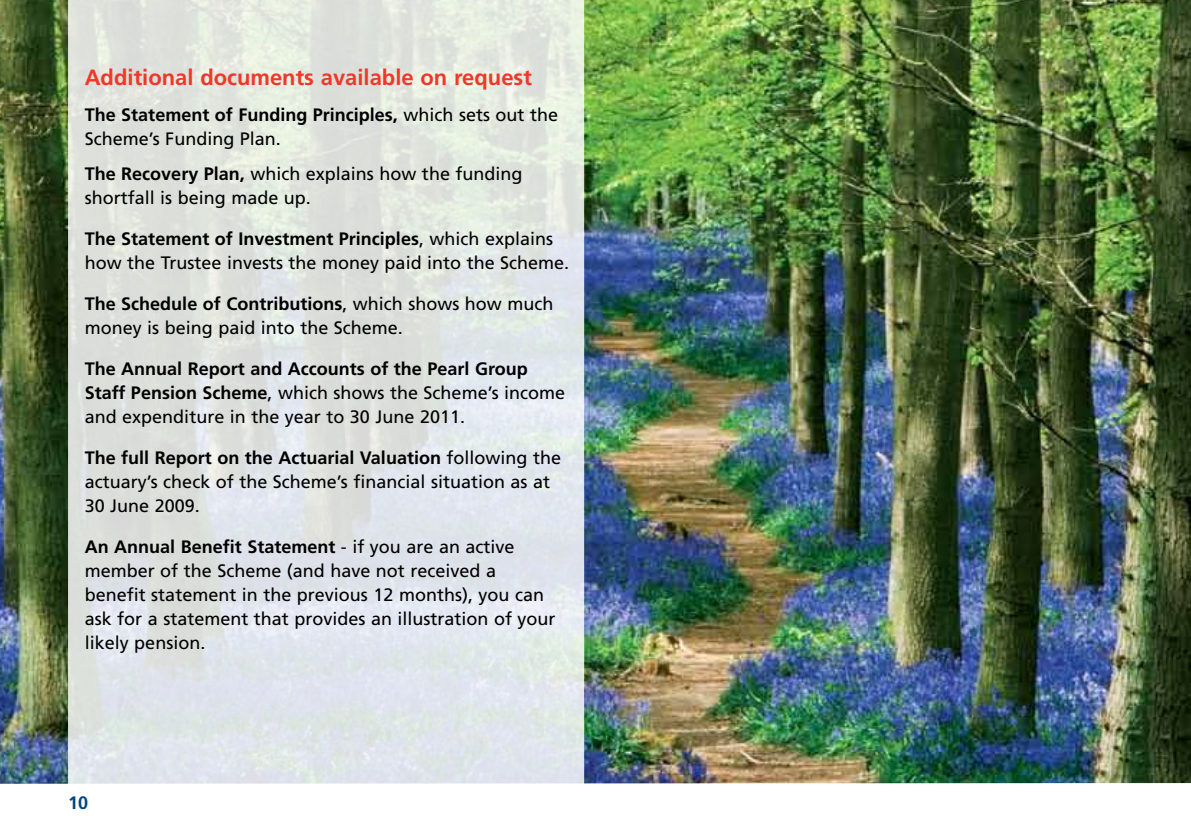
<style>
.page{position:relative;width:1191px;height:840px;background:#fff}
.page>*{position:absolute;margin:0;border:0;box-sizing:border-box;transform-origin:0 0}
.t1{font:700 22px "Frutiger";color:#ef3829}
.t2{font:18px/24px "Frutiger";color:#000}
.t3{font:700 18px "Frutiger";color:#00467f}
.s1{font-weight:700}
</style>
<div class="page">
<img style="left:0;top:0;width:1191px;height:389px">
<svg style="left:68px;top:0;width:516px;height:389px;fill:#dfe3dd"></svg>
<img style="left:0;top:389px;width:1191px;height:395px">
<p class="t1" style="left:85px;top:65px;width:449px">Additional documents available on request</p>
<p class="t2" style="left:85px;top:102px;width:475px"><span class="s1">The Statement of Funding Principles,</span> which sets out the<br>Scheme’s Funding Plan.</p>
<p class="t2" style="left:85px;top:161px;width:439px"><span class="s1">The Recovery Plan,</span> which explains how the funding shortfall is being made up.</p>
<p class="t2" style="left:85px;top:226px;width:486px"><span class="s1">The Statement of Investment Principles</span>, which explains how the Trustee invests the money paid into the Scheme.</p>
<p class="t2" style="left:85px;top:291px;width:470px"><span class="s1">The Schedule of Contributions</span>, which shows how much money is being paid into the Scheme.</p>
<p class="t2" style="left:85px;top:356px;width:482px"><span class="s1">The Annual Report and Accounts of the Pearl Group<br>Staff Pension Scheme</span>, which shows the Scheme’s income and expenditure in the year to 30 June 2011.</p>
<p class="t2" style="left:85px;top:445px;width:478px"><span class="s1">The full Report on the Actuarial Valuation</span> following the actuary’s check of the Scheme’s financial situation as at<br>30 June 2009.</p>
<p class="t2" style="left:85px;top:534px;width:472px"><span class="s1">An Annual Benefit Statement</span> - if you are an active member of the Scheme (and have not received a benefit statement in the previous 12 months), you can ask for a statement that provides an illustration of your likely pension.</p>
<p class="t3" style="left:68px;top:791px;width:22px">10</p>
</div>
